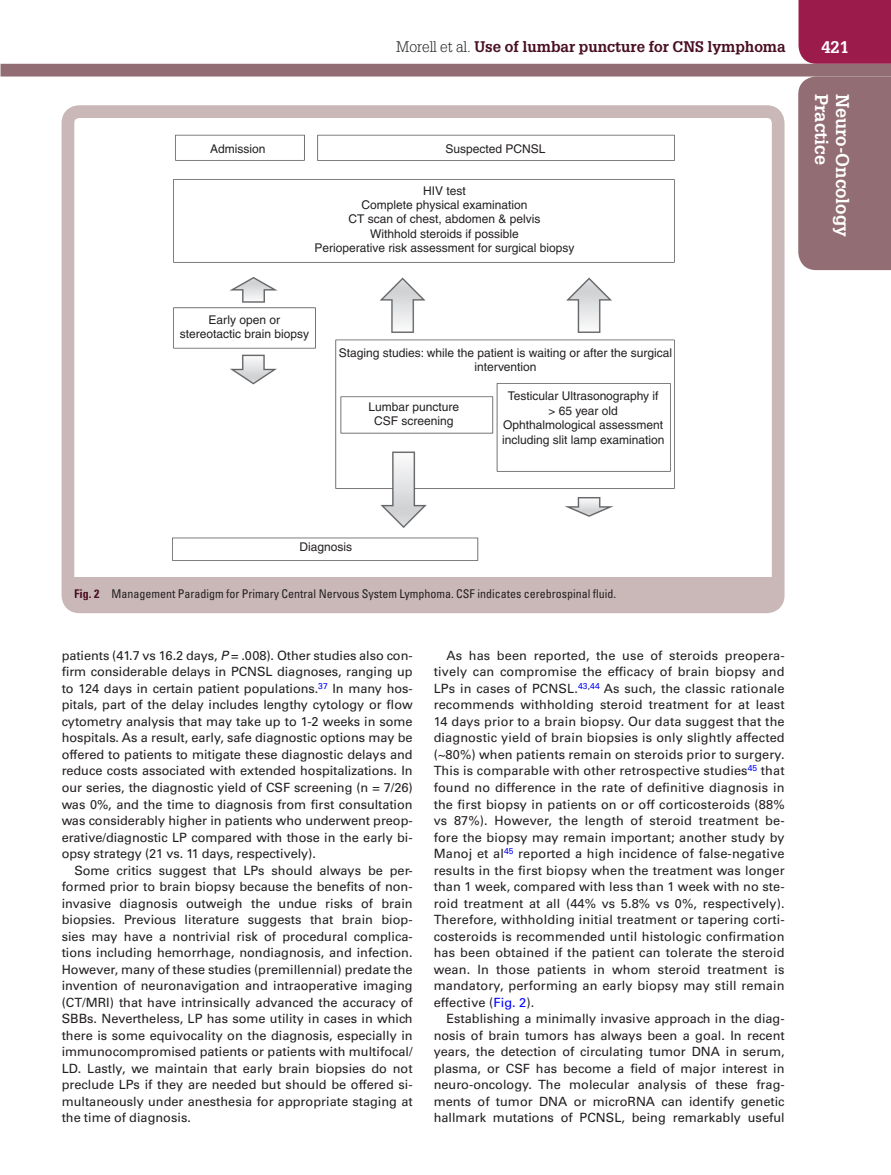
<style>
.page{position:relative;width:891px;height:1175px;background:#fff}
.page>*{position:absolute;margin:0;border:0;box-sizing:border-box;transform-origin:0 0}
.t1{font:700 18px "Glypha LT Std";color:#fff}
.t2{font:700 16.5px "Glypha LT Std";color:#fff}
.t3{font:700 15px "Glypha LT Std";color:#490e24}
.t4{font:12.75px/16.5px "Univers LT Std";color:#231f20;text-align:justify}
.t5{font:12px/14.4px "Helvetica";color:#231f20;text-align:center}
.t6{font:condensed 12px "Univers LT Std";color:#231f20}
.s1{font-weight:300;color:#231f20}
.s2{font-weight:700;color:#490e24}
.s3{font-style:italic}
.s4{color:#00f}
</style>
<div class="page">
<div style="left:1px;top:64px;width:890px;height:12px;background:#926d73"></div>
<div style="left:798px;top:76px;width:93px;height:194px;background:#926d73"></div>
<div style="left:799px;top:0;width:92px;height:64px;background:#9b1c4b"></div>
<div style="left:65px;top:577px;width:716px;height:29px;background:#cab8b9"></div>
<img style="left:172px;top:135px;width:503px;height:426px">
<div style="left:62px;top:105px;width:723px;height:508px;border:13px solid #cab8b9;border-radius:12px"></div>
<p class="t3" style="left:396px;top:37px;width:391px"><span class="s1">Morell et al.</span> Use of lumbar puncture for CNS lymphoma</p>
<p class="t2" style="left:821px;top:37px;width:29px">421</p>
<p class="t5" style="left:210px;top:141px;width:57px">Admission</p>
<p class="t5" style="left:445px;top:141px;width:102px">Suspected PCNSL</p>
<p class="t5" style="left:314px;top:183px;width:262px">HIV test<br>Complete physical examination<br>CT scan of chest, abdomen &amp; pelvis<br>Withhold steroids if possible<br>Perioperative risk assessment for surgical biopsy</p>
<p class="t5" style="left:180px;top:312px;width:131px">Early open or stereotactic brain biopsy</p>
<p class="t5" style="left:339px;top:345px;width:335px">Staging studies: while the patient is waiting or after the surgical intervention</p>
<p class="t5" style="left:368px;top:399px;width:92px">Lumbar puncture<br>CSF screening</p>
<p class="t5" style="left:502px;top:389px;width:164px">Testicular Ultrasonography if<br>&gt; 65 year old<br>Ophthalmological assessment including slit lamp examination</p>
<h1 class="t1" style="left:833px;top:94px;width:73px;rotate:90deg">Practice</h1>
<h1 class="t1" style="left:854px;top:94px;width:145px;rotate:90deg">Neuro-Oncology</h1>
<p class="t5" style="left:300px;top:539px;width:54px">Diagnosis</p>
<p class="t6" style="left:74px;top:586px;width:543px"><span class="s2">Fig. 2</span> Management Paradigm for Primary Central Nervous System Lymphoma. CSF indicates cerebrospinal fluid.</p>
<p class="t4" style="left:62px;top:647px;width:353px">patients (41.7 vs 16.2 days, <span class="s3">P</span> = .008). Other studies also con&shy;firm considerable delays in PCNSL diagnoses, ranging up to 124 days in certain patient populations.<sup>37</sup> In many hos&shy;pitals, part of the delay includes lengthy cytology or flow cytometry analysis that may take up to 1-2 weeks in some hospitals. As a result, early, safe diagnostic options may be offered to patients to mitigate these diagnostic delays and reduce costs associated with extended hospitalizations. In our series, the diagnostic yield of CSF screening (n = 7/26) was 0%, and the time to diagnosis from first consultation was considerably higher in patients who underwent preop&shy;erative/diagnostic LP compared with those in the early bi&shy;opsy strategy (21 vs. 11 days, respectively).</p>
<p class="t4" style="left:62px;top:861px;width:353px;text-indent:13px">Some critics suggest that LPs should always be per&shy;formed prior to brain biopsy because the benefits of non&shy;invasive diagnosis outweigh the undue risks of brain biopsies. Previous literature suggests that brain biop&shy;sies may have a nontrivial risk of procedural complica&shy;tions including hemorrhage, nondiagnosis, and infection.<br>However, many of these studies (premillennial) predate the invention of neuronavigation and intraoperative imaging (CT/MRI) that have intrinsically advanced the accuracy of SBBs. Nevertheless, LP has some utility in cases in which there is some equivocality on the diagnosis, especially in immunocompromised patients or patients with multifocal/ LD. Lastly, we maintain that early brain biopsies do not preclude LPs if they are needed but should be offered si&shy;multaneously under anesthesia for appropriate staging at the time of diagnosis.</p>
<p class="t4" style="left:434px;top:647px;width:353px;text-indent:13px">As has been reported, the use of steroids preopera&shy;tively can compromise the efficacy of brain biopsy and LPs in cases of PCNSL.<sup>43</sup><sup>,</sup><sup>44</sup> As such, the classic rationale recommends withholding steroid treatment for at least 14 days prior to a brain biopsy. Our data suggest that the diagnostic yield of brain biopsies is only slightly affected (~80%) when patients remain on steroids prior to surgery.<br>This is comparable with other retrospective studies<sup>45</sup> that found no difference in the rate of definitive diagnosis in the first biopsy in patients on or off corticosteroids (88% vs 87%). However, the length of steroid treatment be&shy;fore the biopsy may remain important; another study by Manoj et al<sup>45</sup> reported a high incidence of false-negative results in the first biopsy when the treatment was longer than 1 week, compared with less than 1 week with no ste&shy;roid treatment at all (44% vs 5.8% vs 0%, respectively).<br>Therefore, withholding initial treatment or tapering corti&shy;costeroids is recommended until histologic confirmation has been obtained if the patient can tolerate the steroid wean. In those patients in whom steroid treatment is mandatory, performing an early biopsy may still remain effective (<span class="s4">Fig. 2</span>).</p>
<p class="t4" style="left:434px;top:1010px;width:353px;text-indent:13px">Establishing a minimally invasive approach in the diag&shy;nosis of brain tumors has always been a goal. In recent years, the detection of circulating tumor DNA in serum, plasma, or CSF has become a field of major interest in neuro-oncology. The molecular analysis of these frag&shy;ments of tumor DNA or microRNA can identify genetic hallmark mutations of PCNSL, being remarkably useful</p>
</div>
